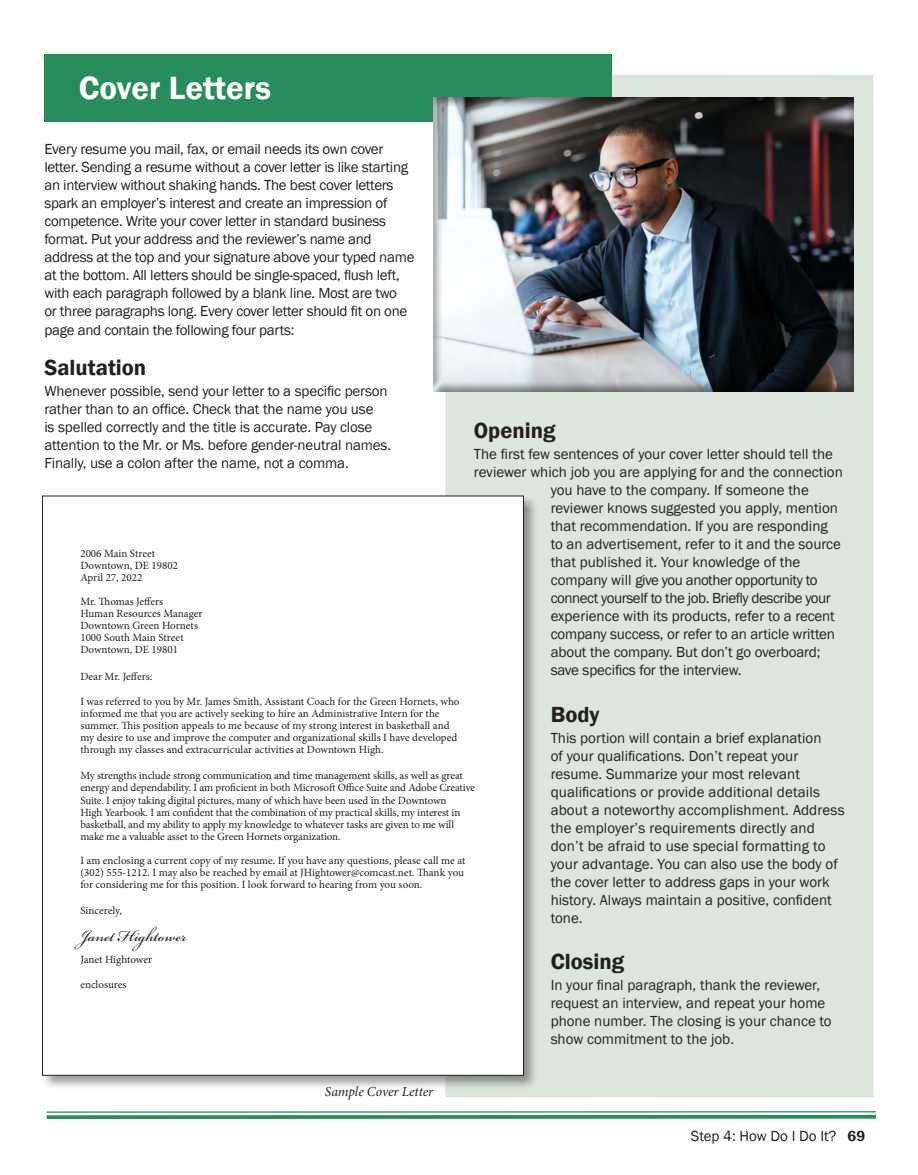
<style>
.page{position:relative;width:918px;height:1175px;background:#fff}
.page>*{position:absolute;margin:0;border:0;box-sizing:border-box;transform-origin:0 0}
.t1{font:600 33px "Franklin Gothic";color:#fff}
.t2{font:italic 25.35px "Bickham Script Pro";color:#231f20}
.t3{font:600 22.5px "Franklin Gothic";color:#231f20}
.t4{font:15px/18px "Franklin Gothic";letter-spacing:-.01em;color:#231f20}
.t5{font:15px "Franklin Gothic";letter-spacing:-.03em;color:#231f20}
.t6{font:italic 13.65px "Minion Pro";letter-spacing:-.005em;color:#231f20}
.t7{font:11.1px/12px "Minion Pro";letter-spacing:-.005em;color:#231f20}
.s1{font-weight:600}
</style>
<div class="page">
<hr style="left:47px;top:1111px;width:829px;height:1px;background:#268d5b">
<svg style="left:47px;top:1114px;width:829px;height:5px;fill:#2c9060"></svg>
<div style="left:445px;top:74px;width:429px;height:1023px;background:#dce6dc"></div>
<div style="left:44px;top:54px;width:568px;height:67px;background:#268d5b"></div>
<div style="left:434px;top:96px;width:421px;height:297px;background:#231f20;opacity:.5"></div>
<div style="left:41px;top:494px;width:498px;height:596px;background:#231f20;opacity:.45"></div>
<div style="left:42px;top:496px;width:482px;height:579px;background:#fff;border:1px solid #231f20"></div>
<p class="t1" style="left:79px;top:68px;width:194px">Cover Letters</p>
<p class="t4" style="left:44px;top:141px;width:372px">Every resume you mail, fax, or email needs its own cover letter. Sending a resume without a cover letter is like starting an interview without shaking hands. The best cover letters spark an employer’s interest and create an impression of competence. Write your cover letter in standard business format. Put your address and the reviewer’s name and address at the top and your signature above your typed name at the bottom. All letters should be single-spaced, flush left, with each paragraph followed by a blank line. Most are two<br>or three paragraphs long. Every cover letter should fit on one page and contain the following four parts:</p>
<p class="t3" style="left:44px;top:353px;width:103px">Salutation</p>
<p class="t4" style="left:44px;top:382px;width:348px">Whenever possible, send your letter to a specific person rather than to an office. Check that the name you use<br>is spelled correctly and the title is accurate. Pay close attention to the Mr. or Ms. before gender-neutral names.<br>Finally, use a colon after the name, not a comma.</p>
<p class="t3" style="left:474px;top:417px;width:83px">Opening</p>
<p class="t4" style="left:474px;top:445px;width:361px">The first few sentences of your cover letter should tell the</p>
<p class="t4" style="left:474px;top:463px;width:370px">reviewer which job you are applying for and the connection</p>
<p class="t4" style="left:551px;top:481px;width:260px">you have to the company. If someone the</p>
<p class="t4" style="left:551px;top:499px;width:289px">reviewer knows suggested you apply, mention</p>
<p class="t4" style="left:551px;top:517px;width:279px">that recommendation. If you are responding</p>
<p class="t4" style="left:551px;top:535px;width:292px">to an advertisement, refer to it and the source</p>
<p class="t4" style="left:551px;top:553px;width:251px">that published it. Your knowledge of the</p>
<p class="t5" style="left:551px;top:571px;width:268px">company will give you another opportunity to</p>
<p class="t5" style="left:551px;top:589px;width:282px">connect yourself to the job. Briefly describe your</p>
<p class="t4" style="left:551px;top:607px;width:286px">experience with its products, refer to a recent</p>
<p class="t4" style="left:551px;top:625px;width:286px">company success, or refer to an article written</p>
<p class="t4" style="left:551px;top:643px;width:271px">about the company. But don’t go overboard;</p>
<p class="t4" style="left:551px;top:661px;width:193px">save specifics for the interview.</p>
<p class="t3" style="left:551px;top:700px;width:50px">Body</p>
<p class="t4" style="left:551px;top:729px;width:295px">This portion will contain a brief explanation<br>of your qualifications. Don’t repeat your resume. Summarize your most relevant qualifications or provide additional details about a noteworthy accomplishment. Address the employer’s requirements directly and don’t be afraid to use special formatting to your advantage. You can also use the body of the cover letter to address gaps in your work history. Always maintain a positive, confident tone.</p>
<p class="t3" style="left:551px;top:948px;width:75px">Closing</p>
<p class="t4" style="left:551px;top:976px;width:283px">In your final paragraph, thank the reviewer, request an interview, and repeat your home phone number. The closing is your chance to show commitment to the job.</p>
<p class="t7" style="left:80px;top:547px;width:76px">2006 Main Street</p>
<p class="t7" style="left:80px;top:559px;width:99px">Downtown, DE 19802</p>
<p class="t7" style="left:80px;top:571px;width:64px">April 27, 2022</p>
<p class="t7" style="left:80px;top:595px;width:84px">Mr. Thomas Jeffers</p>
<p class="t7" style="left:80px;top:607px;width:124px">Human Resources Manager</p>
<p class="t7" style="left:80px;top:619px;width:119px">Downtown Green Hornets</p>
<p class="t7" style="left:80px;top:631px;width:105px">1000 South Main Street</p>
<p class="t7" style="left:80px;top:643px;width:99px">Downtown, DE 19801</p>
<p class="t7" style="left:80px;top:670px;width:73px">Dear Mr. Jeffers:</p>
<p class="t7" style="left:80px;top:695px;width:381px">I was referred to you by Mr. James Smith, Assistant Coach for the Green Hornets, who informed me that you are actively seeking to hire an Administrative Intern for the summer. This position appeals to me because of my strong interest in basketball and my desire to use and improve the computer and organizational skills I have developed through my classes and extracurricular activities at Downtown High.</p>
<p class="t7" style="left:80px;top:770px;width:396px">My strengths include strong communication and time management skills, as well as great energy and dependability. I am proficient in both Microsoft Office Suite and Adobe Creative Suite. I enjoy taking digital pictures, many of which have been used in the Downtown<br>High Yearbook. I am confident that the combination of my practical skills, my interest in basketball, and my ability to apply my knowledge to whatever tasks are given to me will make me a valuable asset to the Green Hornets organization.</p>
<p class="t7" style="left:80px;top:854px;width:387px">I am enclosing a current copy of my resume. If you have any questions, please call me at (302) 555-1212. I may also be reached by email at JHightower@comcast.net. Thank you for considering me for this position. I look forward to hearing from you soon.</p>
<p class="t7" style="left:80px;top:904px;width:43px">Sincerely,</p>
<p class="t2" style="left:80px;top:917px;width:121px">JanetHightower</p>
<p class="t7" style="left:80px;top:953px;width:73px">Janet Hightower</p>
<p class="t7" style="left:80px;top:978px;width:48px">enclosures</p>
<p class="t6" style="left:325px;top:1082px;width:110px">Sample Cover Letter</p>
<p class="t4" style="left:691px;top:1127px;width:176px">Step 4: How Do I Do It? <span class="s1">69</span></p>
</div>
